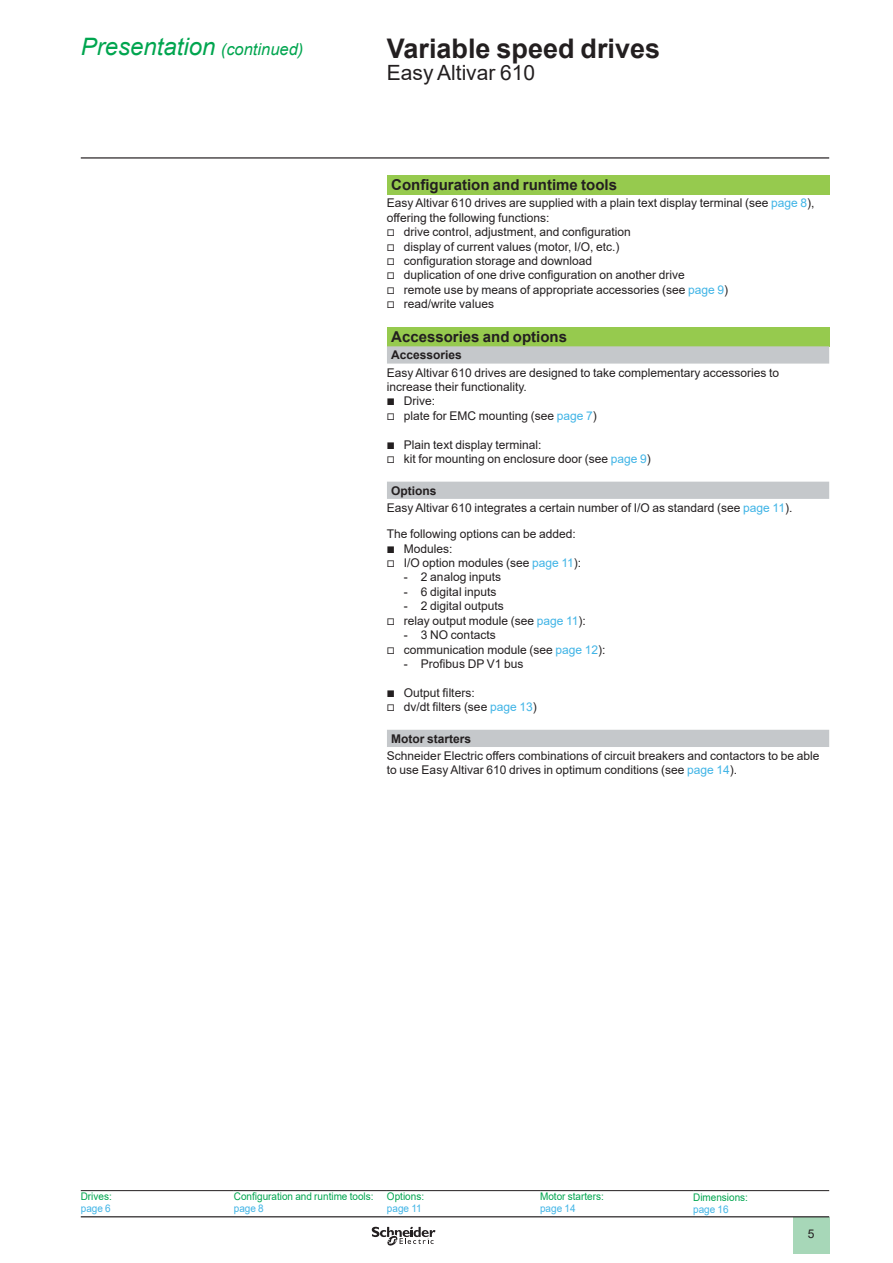
<style>
.page{position:relative;width:893px;height:1263px;background:#fff}
.page>*{position:absolute;margin:0;border:0;box-sizing:border-box;transform-origin:0 0}
._0_TitleLev1{font:700 27px "Arial";color:#231f20}
._0_Topic{font:italic 24px "Arial";color:#00a54f}
._0_TitleLev2{font:21px "Arial";color:#231f20}
._1_Section_3__10{font:700 15px "Arial";color:#231f20}
._1_Text__8{font:12px/14.4px "Arial";color:#231f20}
._1_Section_4__8{font:700 12px "Arial";color:#231f20}
._0_SeePage{font:10.5px/12px "Arial";color:#00a54f;scale:.95 1}
._0_SeePage-2{font:10.5px "Arial";color:#40b4e6;scale:.95 1}
.s1{font-size:16.5px}
.s2{color:#40b4e6}
.s3{font-family:"Graph Schneider"}
</style>
<div class="page">
<hr style="left:81px;top:157px;width:748px;height:2px;background:#231f20">
<div style="left:793px;top:1217px;width:36px;height:37px;background:#a7d7b8"></div>
<hr style="left:81px;top:1216px;width:748px;height:1px;background:#231f20">
<svg style="left:372px;top:1226px;width:63px;height:20px"></svg>
<hr style="left:81px;top:1190px;width:153px;height:1px;background:#231f20">
<hr style="left:234px;top:1190px;width:153px;height:1px;background:#231f20">
<hr style="left:387px;top:1190px;width:153px;height:1px;background:#231f20">
<hr style="left:540px;top:1190px;width:153px;height:1px;background:#231f20">
<hr style="left:693px;top:1190px;width:136px;height:1px;background:#231f20">
<div style="left:387px;top:175px;width:442px;height:19px;background:#96ca4e"></div>
<div style="left:387px;top:327px;width:442px;height:19px;background:#96ca4e"></div>
<svg style="left:387px;top:346px;width:442px;height:401px"></svg>
<p class="_0_Topic" style="left:81px;top:31px;width:224px">Presentation <span class="s1">(continued)</span></p>
<p class="_0_TitleLev1" style="left:387px;top:29px;width:275px">Variable speed drives</p>
<p class="_0_TitleLev2" style="left:387px;top:58px;width:150px">Easy Altivar 610</p>
<p class="_1_Section_3__10" style="left:391px;top:174px;width:227px">Configuration and runtime tools</p>
<p class="_1_Text__8" style="left:387px;top:196px;width:429px">Easy Altivar 610 drives are supplied with a plain text display terminal (see <span class="s2">page 8</span>), offering the following functions:</p>
<p class="_1_Text__8" style="left:387px;top:225px;width:245px"><span class="s3">v</span> drive control, adjustment, and configuration</p>
<p class="_1_Text__8" style="left:387px;top:239px;width:234px"><span class="s3">v</span> display of current values (motor, I/O, etc.)</p>
<p class="_1_Text__8" style="left:387px;top:254px;width:207px"><span class="s3">v</span> configuration storage and download</p>
<p class="_1_Text__8" style="left:387px;top:268px;width:299px"><span class="s3">v</span> duplication of one drive configuration on another drive</p>
<p class="_1_Text__8" style="left:387px;top:282px;width:343px"><span class="s3">v</span> remote use by means of appropriate accessories (see <span class="s2">page 9</span>)</p>
<p class="_1_Text__8" style="left:387px;top:297px;width:109px"><span class="s3">v</span> read/write values</p>
<p class="_1_Section_3__10" style="left:391px;top:326px;width:177px">Accessories and options</p>
<p class="_1_Section_4__8" style="left:391px;top:347px;width:72px">Accessories</p>
<p class="_1_Text__8" style="left:387px;top:365px;width:394px">Easy Altivar 610 drives are designed to take complementary accessories to increase their functionality.</p>
<p class="_1_Text__8" style="left:387px;top:394px;width:50px"><span class="s3">b</span> Drive:</p>
<p class="_1_Text__8" style="left:387px;top:408px;width:211px"><span class="s3">v</span> plate for EMC mounting (see <span class="s2">page 7</span>)</p>
<p class="_1_Text__8" style="left:387px;top:437px;width:156px"><span class="s3">b</span> Plain text display terminal:</p>
<p class="_1_Text__8" style="left:387px;top:451px;width:265px"><span class="s3">v</span> kit for mounting on enclosure door (see <span class="s2">page 9</span>)</p>
<p class="_1_Section_4__8" style="left:391px;top:482px;width:47px">Options</p>
<p class="_1_Text__8" style="left:387px;top:500px;width:407px">Easy Altivar 610 integrates a certain number of I/O as standard (see <span class="s2">page 11</span>).</p>
<p class="_1_Text__8" style="left:387px;top:527px;width:190px">The following options can be added:</p>
<p class="_1_Text__8" style="left:387px;top:541px;width:67px"><span class="s3">b</span> Modules:</p>
<p class="_1_Text__8" style="left:387px;top:556px;width:196px"><span class="s3">v</span> I/O option modules (see <span class="s2">page 11</span>):</p>
<p class="_1_Text__8" style="left:404px;top:570px;width:99px">- 2 analog inputs</p>
<p class="_1_Text__8" style="left:404px;top:584px;width:94px">- 6 digital inputs</p>
<p class="_1_Text__8" style="left:404px;top:599px;width:101px">- 2 digital outputs</p>
<p class="_1_Text__8" style="left:387px;top:613px;width:200px"><span class="s3">v</span> relay output module (see <span class="s2">page 11</span>):</p>
<p class="_1_Text__8" style="left:404px;top:628px;width:93px">- 3 NO contacts</p>
<p class="_1_Text__8" style="left:387px;top:642px;width:220px"><span class="s3">v</span> communication module (see <span class="s2">page 12</span>):</p>
<p class="_1_Text__8" style="left:404px;top:656px;width:121px">- Profibus DP V1 bus</p>
<p class="_1_Text__8" style="left:387px;top:685px;width:89px"><span class="s3">b</span> Output filters:</p>
<p class="_1_Text__8" style="left:387px;top:700px;width:151px"><span class="s3">v</span> dv/dt filters (see <span class="s2">page 13</span>)</p>
<p class="_1_Section_4__8" style="left:391px;top:730px;width:82px">Motor starters</p>
<p class="_1_Text__8" style="left:387px;top:748px;width:434px">Schneider Electric offers combinations of circuit breakers and contactors to be able to use Easy Altivar 610 drives in optimum conditions (see <span class="s2">page 14</span>).</p>
<p class="_0_SeePage" style="left:81px;top:1190px;width:34px">Drives:</p>
<p class="_0_SeePage-2" style="left:81px;top:1201px;width:33px">page 6</p>
<p class="_0_SeePage" style="left:234px;top:1190px;width:149px">Configuration and runtime tools: <span class="s2">page 8</span></p>
<p class="_0_SeePage" style="left:387px;top:1190px;width:41px">Options:</p>
<p class="_0_SeePage-2" style="left:387px;top:1201px;width:38px">page 11</p>
<p class="_0_SeePage" style="left:540px;top:1190px;width:69px">Motor starters:</p>
<p class="_0_SeePage-2" style="left:540px;top:1201px;width:39px">page 14</p>
<p class="_0_SeePage" style="left:693px;top:1191px;width:59px">Dimensions:</p>
<p class="_0_SeePage-2" style="left:693px;top:1201px;width:39px">page 16</p>
<p class="_1_Text__8" style="left:808px;top:1226px;width:8px">5</p>
</div>
